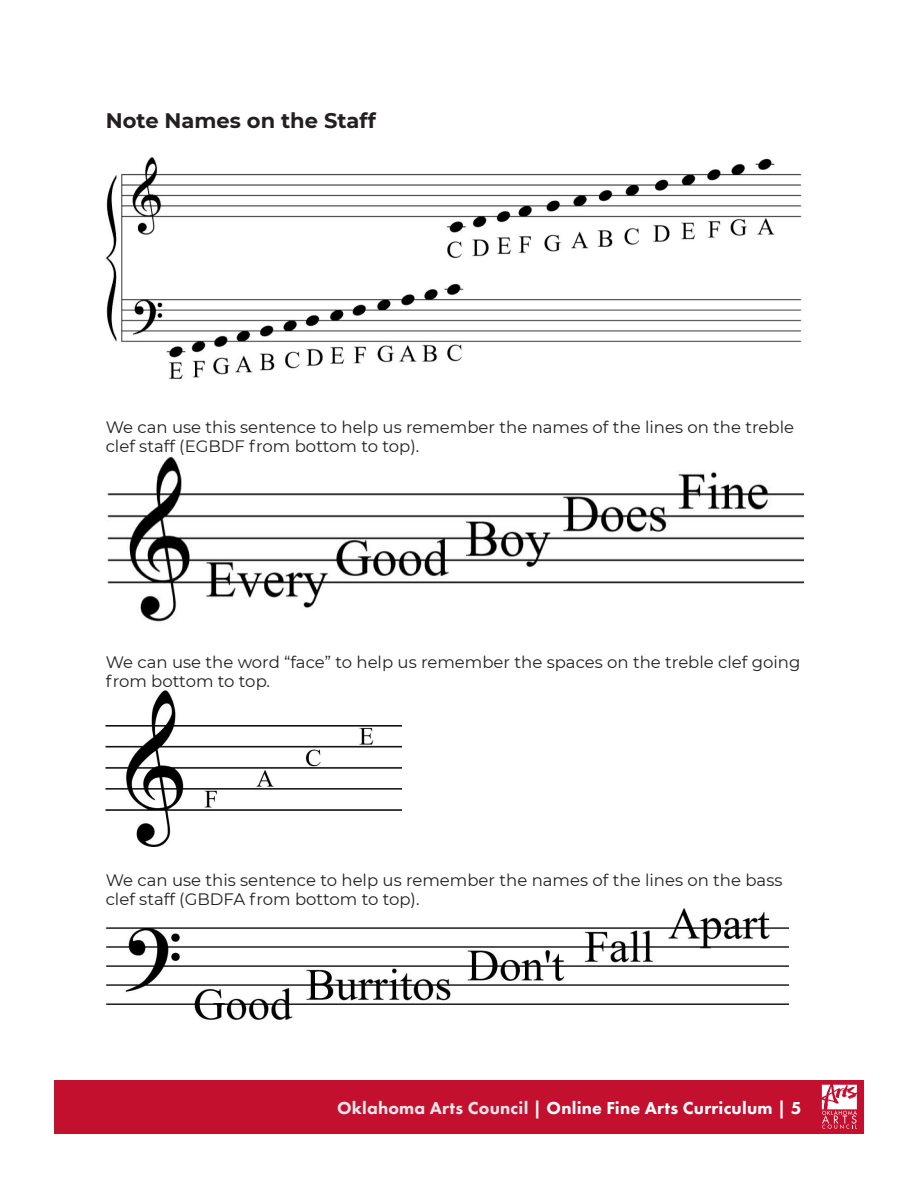
<style>
.page{position:relative;width:918px;height:1188px;background:#fff}
.page>*{position:absolute;margin:0;border:0;box-sizing:border-box;transform-origin:0 0}
.Body_Text{font:700 21px "Montserrat";color:#231f20}
.t1{font:800 18px "Futura PT";letter-spacing:.01em;color:#fff}
.Body_Text-2{font:16.5px/19.6px "Montserrat";color:#231f20}
.s1{color:#e6e7e9}
</style>
<div class="page">
<div style="left:54px;top:1080px;width:810px;height:54px;background:#c3102f"></div>
<svg style="left:822px;top:1085px;width:35px;height:44px"></svg>
<img style="left:106px;top:157px;width:696px;height:222px">
<img style="left:107px;top:456px;width:697px;height:166px">
<img style="left:106px;top:691px;width:296px;height:156px">
<img style="left:106px;top:908px;width:682px;height:112px">
<p class="Body_Text" style="left:106px;top:106px;width:272px">Note Names on the Staff</p>
<p class="Body_Text-2" style="left:106px;top:416px;width:690px">We can use this sentence to help us remember the names of the lines on the treble clef staff (EGBDF from bottom to top).</p>
<p class="Body_Text-2" style="left:106px;top:651px;width:696px">We can use the word “face” to help us remember the spaces on the treble clef going from bottom to top.</p>
<p class="Body_Text-2" style="left:106px;top:870px;width:678px">We can use this sentence to help us remember the names of the lines on the bass clef staff (GBDFA from bottom to top).</p>
<p class="t1" style="left:337px;top:1097px;width:466px"><span class="s1">Oklahoma Arts Council</span> | Online Fine Arts Curriculum | 5</p>
</div>
